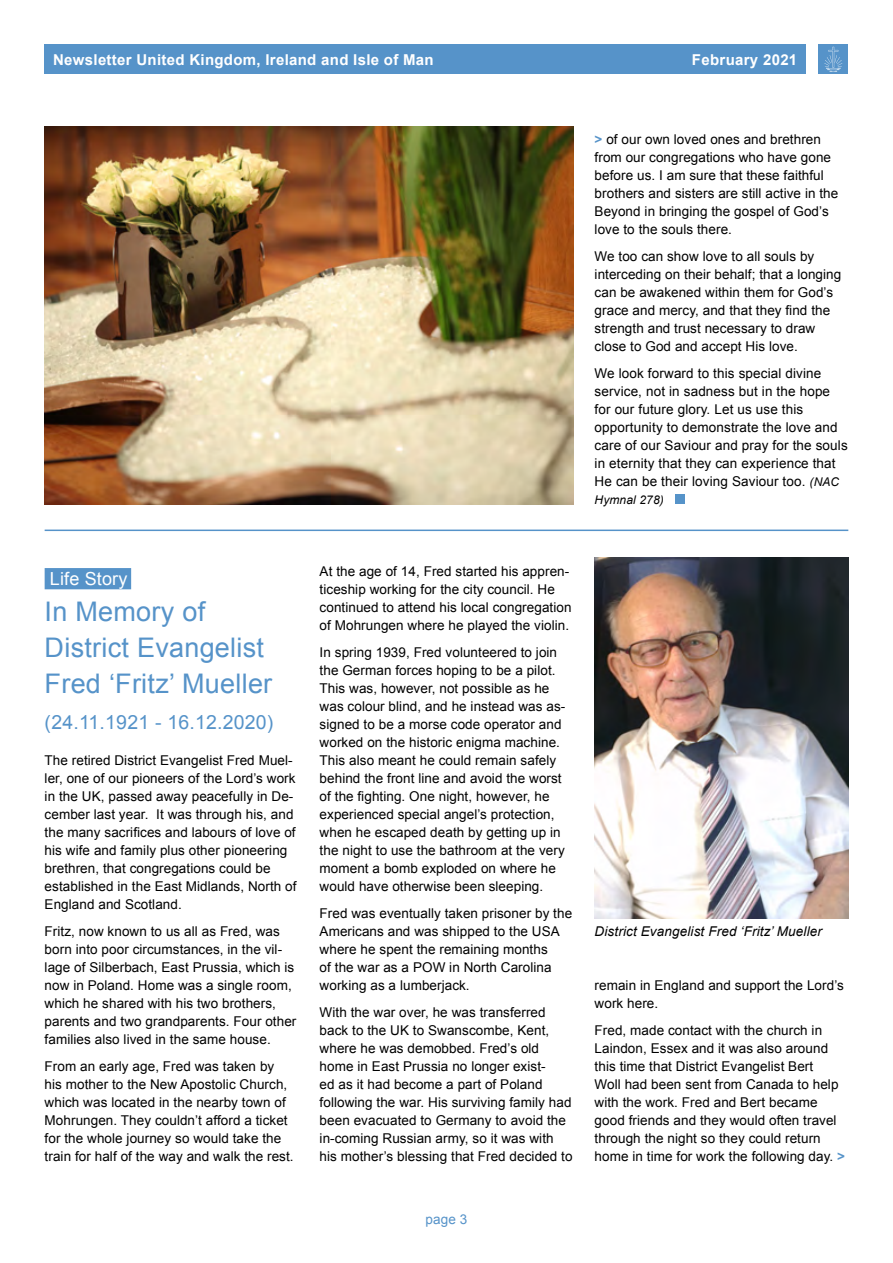
<style>
.page{position:relative;width:893px;height:1263px;background:#fff}
.page>*{position:absolute;margin:0;border:0;box-sizing:border-box;transform-origin:0 0}
.t1{font:27px/36px "Arial";letter-spacing:.01em;color:#5693c9}
.t2{font:19.5px "Arial";letter-spacing:.01em;color:#5693c9}
.t3{font:18px "Arial";letter-spacing:.01em;color:#fff}
.t4{font:700 15px "Arial";letter-spacing:.02em;color:#fff}
.t5{font:13.5px/18px "Arial";letter-spacing:.005em;color:#000}
.t6{font:italic 13.5px "Arial";letter-spacing:.01em;color:#000}
.t7{font:13.5px "Arial";color:#5693c9}
.t8{font:italic 12px "Arial";letter-spacing:.01em;color:#000}
.s1{font-weight:700;color:#5693c9}
.s2{font-style:italic;font-size:12px}
.s3{color:#5693c9}
</style>
<div class="page">
<div style="left:675px;top:494px;width:10px;height:10px;background:#5693c9"></div>
<img style="left:45px;top:127px;width:528px;height:377px">
<div style="left:45px;top:568px;width:86px;height:21px;background:#5693c9"></div>
<div style="left:45px;top:44px;width:761px;height:30px;background:#5693c9"></div>
<div style="left:819px;top:44px;width:29px;height:30px;background:#5693c9"></div>
<svg style="left:824px;top:47px;width:18px;height:25px"></svg>
<hr style="left:45px;top:530px;width:803px;height:1px;background:#5693c9">
<img style="left:595px;top:558px;width:253px;height:360px">
<p class="t4" style="left:53px;top:49px;width:382px">Newsletter United Kingdom, Ireland and Isle of Man</p>
<p class="t4" style="left:692px;top:49px;width:107px">February 2021</p>
<p class="t5" style="left:595px;top:130px;width:245px"><span class="s1">&gt;</span> of our own loved ones and brethren from our congregations who have gone before us. I am sure that these faithful brothers and sisters are still active in the Beyond in bringing the gospel of God’s love to the souls there.</p>
<p class="t5" style="left:595px;top:247px;width:248px">We too can show love to all souls by interceding on their behalf; that a longing can be awakened within them for God’s grace and mercy, and that they find the strength and trust necessary to draw close to God and accept His love.</p>
<p class="t5" style="left:595px;top:364px;width:255px">We look forward to this special divine service, not in sadness but in the hope for our future glory. Let us use this opportunity to demonstrate the love and care of our Saviour and pray for the souls in eternity that they can experience that He can be their loving Saviour too. <span class="s2">(NAC</span></p>
<p class="t8" style="left:595px;top:492px;width:71px">Hymnal 278)</p>
<p class="t3" style="left:50px;top:567px;width:83px">Life Story<span class="s3">.</span></p>
<p class="t1" style="left:45px;top:594px;width:229px">In Memory of<br>District Evangelist<br>Fred ‘Fritz’ Mueller</p>
<p class="t2" style="left:45px;top:709px;width:230px">(24.11.1921 - 16.12.2020)</p>
<p class="t5" style="left:45px;top:751px;width:253px">The retired District Evangelist Fred Muel&shy;ler, one of our pioneers of the Lord’s work in the UK, passed away peacefully in De&shy;cember last year. It was through his, and the many sacrifices and labours of love of his wife and family plus other pioneering brethren, that congregations could be established in the East Midlands, North of England and Scotland.</p>
<p class="t5" style="left:45px;top:922px;width:253px">Fritz, now known to us all as Fred, was born into poor circumstances, in the vil&shy;lage of Silberbach, East Prussia, which is now in Poland. Home was a single room, which he shared with his two brothers, parents and two grandparents. Four other families also lived in the same house.</p>
<p class="t5" style="left:45px;top:1057px;width:251px">From an early age, Fred was taken by his mother to the New Apostolic Church, which was located in the nearby town of Mohrungen. They couldn’t afford a ticket for the whole journey so would take the train for half of the way and walk the rest.</p>
<p class="t5" style="left:320px;top:562px;width:253px">At the age of 14, Fred started his appren&shy;ticeship working for the city council. He continued to attend his local congregation of Mohrungen where he played the violin.</p>
<p class="t5" style="left:320px;top:643px;width:247px">In spring 1939, Fred volunteered to join the German forces hoping to be a pilot.<br>This was, however, not possible as he was colour blind, and he instead was as&shy;signed to be a morse code operator and worked on the historic enigma machine.<br>This also meant he could remain safely behind the front line and avoid the worst of the fighting. One night, however, he experienced special angel’s protection, when he escaped death by getting up in the night to use the bathroom at the very moment a bomb exploded on where he would have otherwise been sleeping.</p>
<p class="t5" style="left:320px;top:904px;width:254px">Fred was eventually taken prisoner by the Americans and was shipped to the USA where he spent the remaining months<br>of the war as a POW in North Carolina working as a lumberjack.</p>
<p class="t5" style="left:320px;top:1003px;width:254px">With the war over, he was transferred back to the UK to Swanscombe, Kent, where he was demobbed. Fred’s old home in East Prussia no longer exist-<br>ed as it had become a part of Poland following the war. His surviving family had been evacuated to Germany to avoid the in-coming Russian army, so it was with his mother’s blessing that Fred decided to</p>
<p class="t7" style="left:425px;top:1210px;width:43px">page 3</p>
<p class="t6" style="left:595px;top:923px;width:229px">District Evangelist Fred ‘Fritz’ Mueller</p>
<p class="t5" style="left:595px;top:976px;width:251px">remain in England and support the Lord’s work here.</p>
<p class="t5" style="left:595px;top:1021px;width:252px">Fred, made contact with the church in Laindon, Essex and it was also around this time that District Evangelist Bert<br>Woll had been sent from Canada to help with the work. Fred and Bert became good friends and they would often travel through the night so they could return home in time for work the following day. <span class="s1">&gt;</span></p>
</div>
